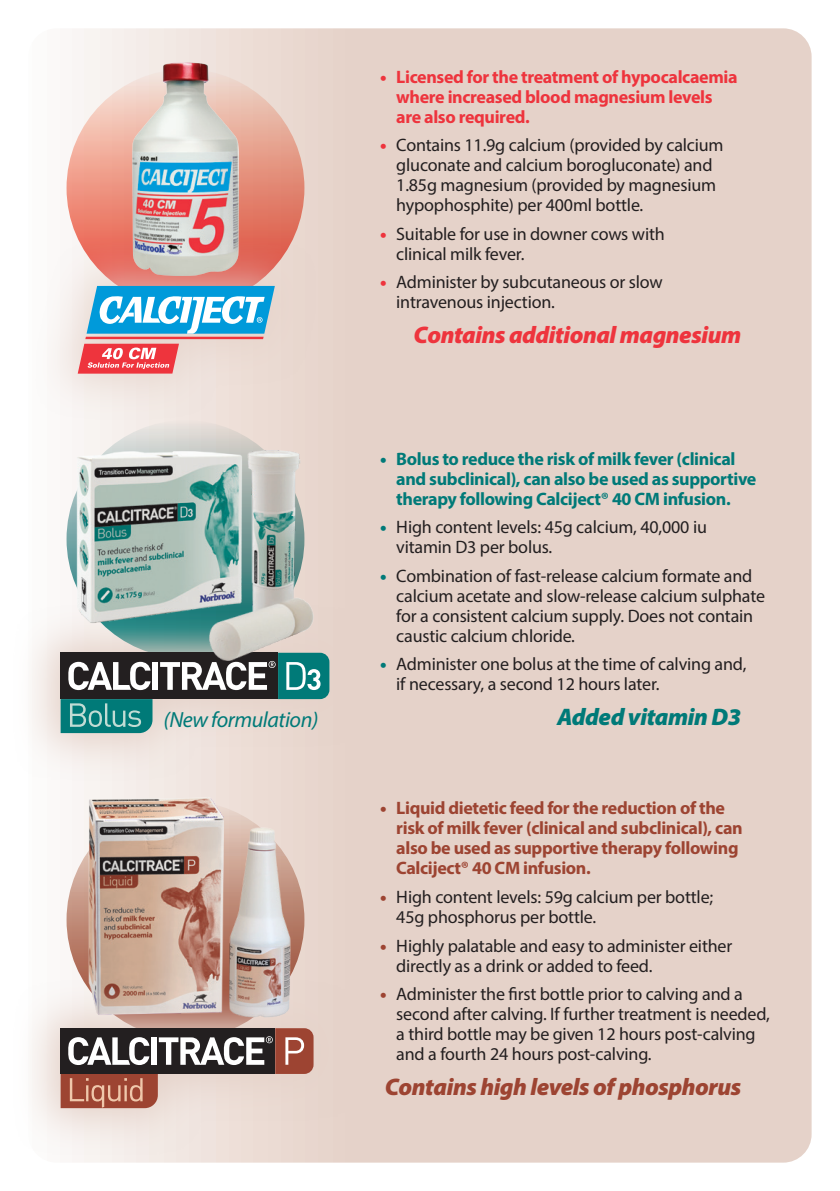
<style>
.page{position:relative;width:840px;height:1191px;background:#fff}
.page>*{position:absolute;margin:0;border:0;box-sizing:border-box;transform-origin:0 0}
.t1{font:italic 900 24px "Myriad Pro";letter-spacing:-.02em;color:#9d4432}
.t2{font:italic 900 24px "Myriad Pro";letter-spacing:-.02em;color:#ee343d}
.t3{font:italic 900 24px "Myriad Pro";letter-spacing:-.02em;color:#007a78}
.t4{font:italic 22px "Myriad Pro";letter-spacing:-.02em;color:#007a78}
.t5{font:18px/20px "Myriad Pro";letter-spacing:-.01em;color:#231f20}
.t6{font:700 18px/20px "Myriad Pro";letter-spacing:-.02em;color:#9d4432}
.t7{font:700 18px/20px "Myriad Pro";letter-spacing:-.02em;color:#007a78}
.t8{font:700 18px/20px "Myriad Pro";letter-spacing:-.02em;color:#ee343d}
.s1{font-weight:900}
.s2{font-weight:900;color:#ee343d}
.s3{font-weight:900;color:#007a78}
.s4{font-weight:900;color:#9d4432}
</style>
<div class="page">
<div style="left:67px;top:28px;width:744px;height:1134px;background:#e5d2c9"></div>
<svg style="left:66px;top:801px;width:238px;height:237px"></svg>
<img style="left:79px;top:788px;width:220px;height:192px">
<svg style="left:32px;top:980px;width:329px;height:175px;background:#e4d4cd"></svg>
<svg style="left:61px;top:1028px;width:252px;height:80px;background:#957c76"></svg>
<svg style="left:66px;top:420px;width:238px;height:238px;background:#dfdbd6"></svg>
<svg style="left:32px;top:605px;width:344px;height:176px;background:#eaddd6"></svg>
<div style="left:61px;top:653px;width:217px;height:46px;background:#231f20"></div>
<svg style="left:68px;top:665px;width:82px;height:25px"></svg>
<div style="left:153px;top:662px;width:5px;height:28px;background:#fff"></div>
<svg style="left:160px;top:653px;width:169px;height:46px"></svg>
<svg style="left:61px;top:699px;width:91px;height:34px;background:#228b88"></svg>
<img style="left:66px;top:441px;width:257px;height:224px">
<svg style="left:66px;top:69px;width:238px;height:238px;background:#ea9a87"></svg>
<div style="left:32px;top:238px;width:288px;height:183px;background:#e5d2c9;opacity:.75"></div>
<hr style="left:85px;top:337px;width:178px;height:2px;background:#ee343d">
<svg style="left:86px;top:286px;width:189px;height:48px"></svg>
<svg style="left:78px;top:344px;width:101px;height:30px;background:#f06168"></svg>
<img style="left:132px;top:62px;width:107px;height:214px">
<p class="t4" style="left:163px;top:705px;width:156px">(New formulation)</p>
<p class="t8" style="left:396px;top:66px;width:343px;text-indent:-16px"><span class="s1">•</span> Licensed for the treatment of hypocalcaemia where increased blood magnesium levels are also required.</p>
<p class="t5" style="left:396px;top:135px;width:329px;text-indent:-16px"><span class="s2">•</span> Contains 11.9g calcium (provided by calcium gluconate and calcium borogluconate) and 1.85g magnesium (provided by magnesium hypophosphite) per 400ml bottle.</p>
<p class="t5" style="left:396px;top:223px;width:270px;text-indent:-16px"><span class="s2">•</span> Suitable for use in downer cows with clinical milk fever.</p>
<p class="t5" style="left:396px;top:272px;width:268px;text-indent:-16px"><span class="s2">•</span> Administer by subcutaneous or slow intravenous injection.</p>
<h1 class="t2" style="left:413px;top:319px;width:329px">Contains additional magnesium</h1>
<p class="t7" style="left:396px;top:448px;width:361px;text-indent:-16px"><span class="s1">•</span> Bolus to reduce the risk of milk fever (clinical and subclinical), can also be used as supportive therapy following Calciject® 40 CM infusion.</p>
<p class="t5" style="left:396px;top:517px;width:312px;text-indent:-16px"><span class="s3">•</span> High content levels: 45g calcium, 40,000 iu vitamin D3 per bolus.</p>
<p class="t5" style="left:396px;top:565px;width:370px;text-indent:-16px"><span class="s3">•</span> Combination of fast-release calcium formate and calcium acetate and slow-release calcium sulphate for a consistent calcium supply. Does not contain caustic calcium chloride.</p>
<p class="t5" style="left:396px;top:654px;width:351px;text-indent:-16px"><span class="s3">•</span> Administer one bolus at the time of calving and, if necessary, a second 12 hours later.</p>
<h1 class="t3" style="left:557px;top:701px;width:185px">Added vitamin D3</h1>
<p class="t6" style="left:396px;top:798px;width:348px;text-indent:-16px"><span class="s1">•</span> Liquid dietetic feed for the reduction of the risk of milk fever (clinical and subclinical), can also be used as supportive therapy following Calciject® 40 CM infusion.</p>
<p class="t5" style="left:396px;top:886px;width:318px;text-indent:-16px"><span class="s4">•</span> High content levels: 59g calcium per bottle;<br>45g phosphorus per bottle.</p>
<p class="t5" style="left:396px;top:935px;width:337px;text-indent:-16px"><span class="s4">•</span> Highly palatable and easy to administer either directly as a drink or added to feed.</p>
<p class="t5" style="left:396px;top:983px;width:375px;text-indent:-16px"><span class="s4">•</span> Administer the first bottle prior to calving and a second after calving. If further treatment is needed, a third bottle may be given 12 hours post-calving and a fourth 24 hours post-calving.</p>
<h1 class="t1" style="left:384px;top:1071px;width:357px">Contains high levels of phosphorus</h1>
</div>
